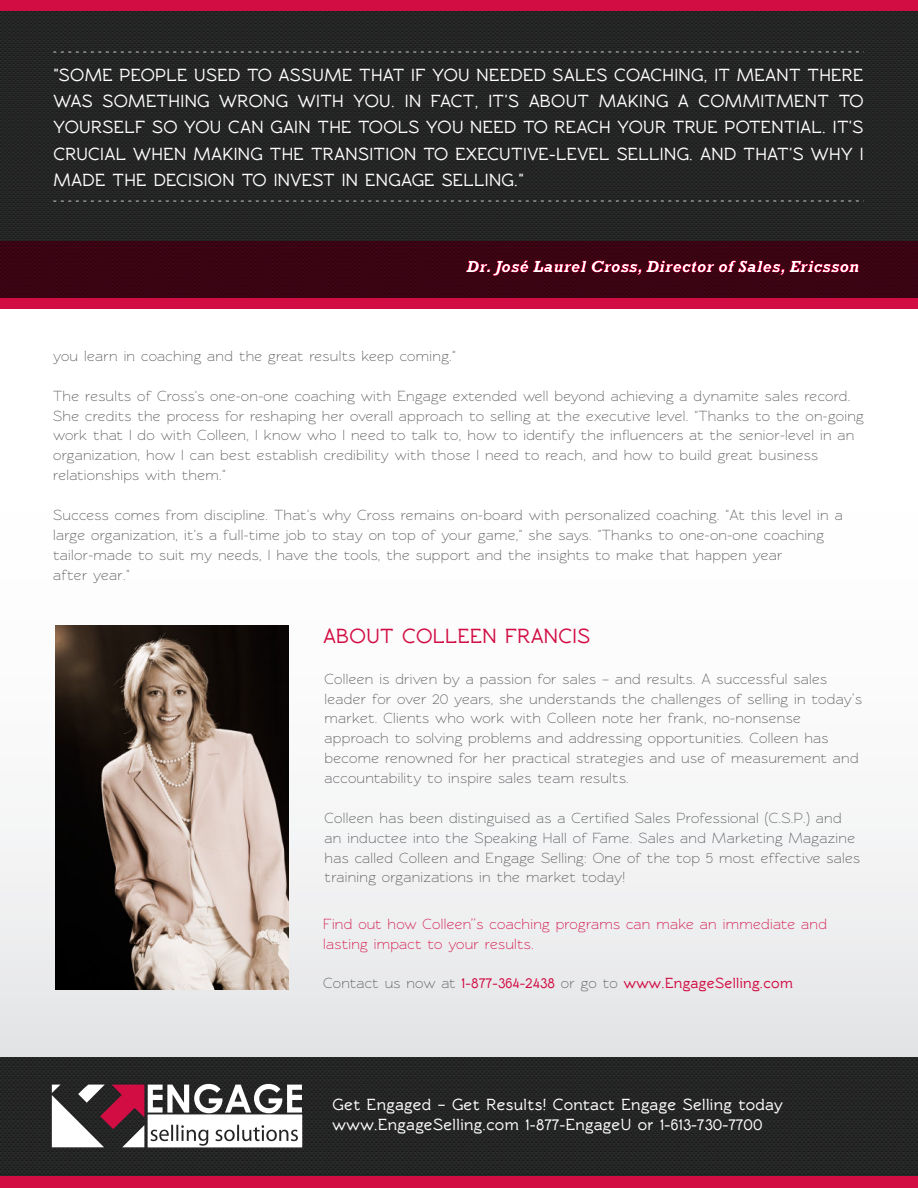
<style>
.page{position:relative;width:918px;height:1188px;background:#fff}
.page>*{position:absolute;margin:0;border:0;box-sizing:border-box;transform-origin:0 0}
.t1{font:700 21px "Rawengulk";letter-spacing:.02em;color:#d20d44}
.t2{font:700 18px/26.4px "Rawengulk";letter-spacing:.02em;color:#fff;text-align:justify}
.t3{font:700 16.5px/19.8px "Rawengulk";letter-spacing:.02em;color:#fff}
.t4{font:italic 700 16.5px "Rockwell";letter-spacing:.02em;color:#fff}
.t5{font:15px/19.8px "Rawengulk";letter-spacing:.02em;color:#57585a}
.t6{font:15px/19.8px "Rawengulk";letter-spacing:.02em;color:#d20d44}
.t7{font:700 15px "Rawengulk";letter-spacing:.02em;color:#d20d44}
.s1{font-weight:400;color:#57585a}
</style>
<div class="page">
<div style="left:0;top:10px;width:918px;height:288px;background:#242525"></div>
<svg style="left:53px;top:51px;width:811px;height:2px;background:#444546"></svg>
<svg style="left:53px;top:200px;width:811px;height:2px;background:#454646"></svg>
<div style="left:0;top:354px;width:918px;height:704px;background:linear-gradient(to bottom,#fff,#e9eaeb)"></div>
<div style="left:0;top:1058px;width:918px;height:118px;background:#242525"></div>
<div style="left:0;top:0;width:918px;height:10px;background:#d20d44"></div>
<div style="left:0;top:1176px;width:918px;height:12px;background:#d20d44"></div>
<svg style="left:52px;top:1084px;width:250px;height:63px"></svg>
<div style="left:0;top:241px;width:918px;height:56px;background:#390313"></div>
<div style="left:0;top:298px;width:918px;height:10px;background:#d20d44"></div>
<img style="left:56px;top:626px;width:233px;height:364px">
<p class="t2" style="left:54px;top:63px;width:812px">"SOME PEOPLE USED TO ASSUME THAT IF YOU NEEDED SALES COACHING, IT MEANT THERE WAS SOMETHING WRONG WITH YOU. IN FACT, IT'S ABOUT MAKING A COMMITMENT TO YOURSELF SO YOU CAN GAIN THE TOOLS YOU NEED TO REACH YOUR TRUE POTENTIAL. IT'S CRUCIAL WHEN MAKING THE TRANSITION TO EXECUTIVE-LEVEL SELLING. AND THAT'S WHY I MADE THE DECISION TO INVEST IN ENGAGE SELLING."</p>
<p class="t4" style="left:466px;top:259px;width:394px">Dr. José Laurel Cross, Director of Sales, Ericsson</p>
<p class="t5" style="left:53px;top:347px;width:404px">you learn in coaching and the great results keep coming."</p>
<p class="t5" style="left:53px;top:387px;width:812px">The results of Cross's one-on-one coaching with Engage extended well beyond achieving a dynamite sales record.<br>She credits the process for reshaping her overall approach to selling at the executive level. "Thanks to the on-going work that I do with Colleen, I know who I need to talk to, how to identify the influencers at the senior-level in an organization, how I can best establish credibility with those I need to reach, and how to build great business relationships with them."</p>
<p class="t5" style="left:53px;top:506px;width:791px">Success comes from discipline. That's why Cross remains on-board with personalized coaching. "At this level in a large organization, it's a full-time job to stay on top of your game," she says. "Thanks to one-on-one coaching tailor-made to suit my needs, I have the tools, the support and the insights to make that happen year<br>after year."</p>
<h1 class="t1" style="left:323px;top:628px;width:268px">ABOUT COLLEEN FRANCIS</h1>
<p class="t5" style="left:325px;top:670px;width:539px">Colleen is driven by a passion for sales – and results. A successful sales leader for over 20 years, she understands the challenges of selling in today’s market. Clients who work with Colleen note her frank, no-nonsense approach to solving problems and addressing opportunities. Colleen has become renowned for her practical strategies and use of measurement and accountability to inspire sales team results.</p>
<p class="t5" style="left:325px;top:809px;width:537px">Colleen has been distinguised as a Certified Sales Professional (C.S.P.) and an inductee into the Speaking Hall of Fame. Sales and Marketing Magazine has called Colleen and Engage Selling: One of the top 5 most effective sales training organizations in the market today!</p>
<p class="t6" style="left:323px;top:915px;width:505px">Find out how Colleen’’s coaching programs can make an immediate and lasting impact to your results.</p>
<p class="t7" style="left:323px;top:978px;width:471px"><span class="s1">Contact us now at</span> 1-877-364-2438 <span class="s1">or go to</span> www.EngageSelling.com</p>
<p class="t3" style="left:333px;top:1096px;width:452px">Get Engaged – Get Results! Contact Engage Selling today www.EngageSelling.com 1-877-EngageU or 1-613-730-7700</p>
</div>
